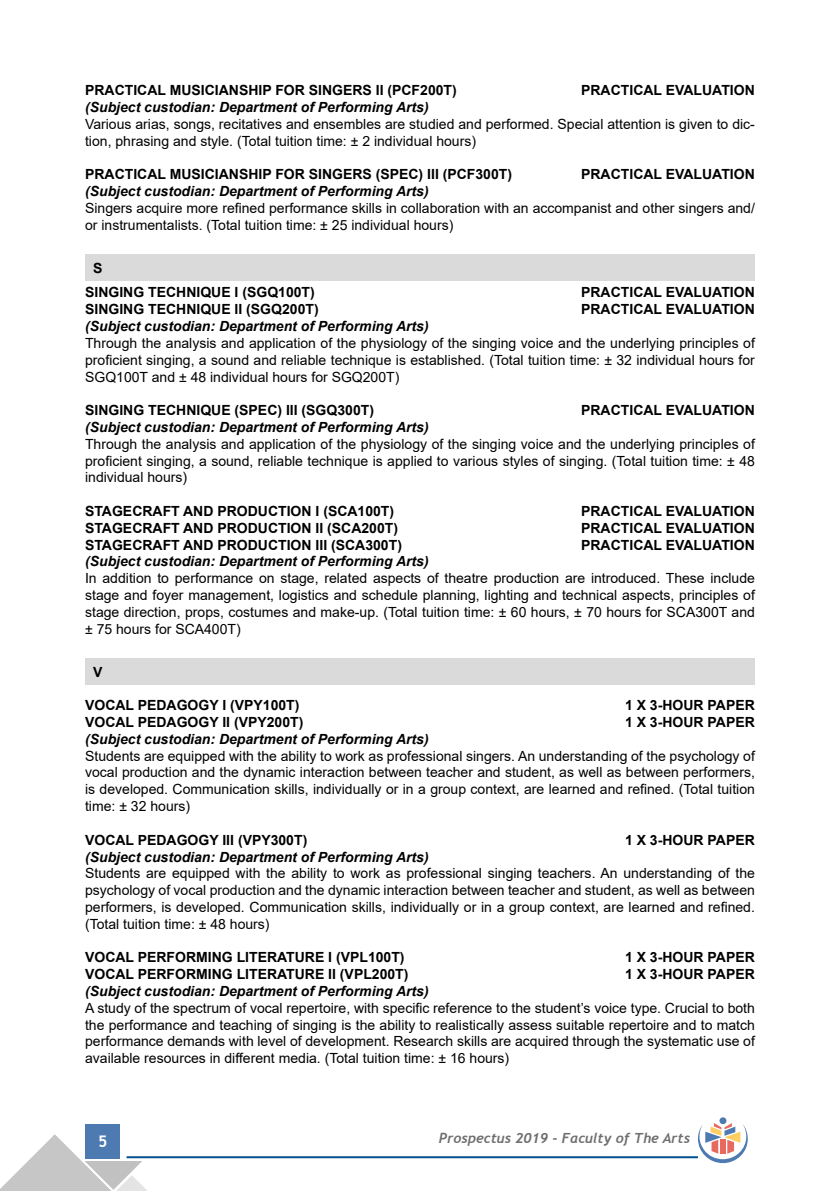
<style>
.page{position:relative;width:840px;height:1191px;background:#fff}
.page>*{position:absolute;margin:0;border:0;box-sizing:border-box;transform-origin:0 0}
.t1{font:700 16px "Trebuchet MS";color:#fff}
.t2{font:14px/16.8px "Arial";color:#000;text-align:justify}
.t3{font:700 14px/24.8px "Arial";color:#000}
.t4{font:italic 700 14px "Arial";color:#000}
.t5{font:italic 700 14px "Trebuchet";color:#706f6f}
</style>
<div class="page">
<div style="left:86px;top:1124px;width:34px;height:34px;background:#4c7ab1"></div>
<hr style="left:126px;top:1156px;width:571px;height:2px;background:#005092">
<svg style="left:0;top:1134px;width:148px;height:57px"></svg>
<div style="left:719px;top:1117px;width:7px;height:7px;background:#4c7ab1;border-radius:50%"></div>
<svg style="left:697px;top:1123px;width:50px;height:40px"></svg>
<div style="left:85px;top:254px;width:669px;height:27px;background:#dadada"></div>
<div style="left:85px;top:658px;width:669px;height:26px;background:#dadada"></div>
<p class="t3" style="left:85px;top:78px;width:373px">PRACTICAL MUSICIANSHIP FOR SINGERS II (PCF200T)</p>
<p class="t3" style="left:581px;top:78px;width:175px">PRACTICAL EVALUATION</p>
<p class="t4" style="left:85px;top:98px;width:345px">(Subject custodian: Department of Performing Arts)</p>
<p class="t2" style="left:85px;top:115px;width:671px">Various arias, songs, recitatives and ensembles are studied and performed. Special attention is given to dic&shy;tion, phrasing and style. (Total tuition time: ± 2 individual hours)</p>
<p class="t3" style="left:85px;top:162px;width:428px">PRACTICAL MUSICIANSHIP FOR SINGERS (SPEC) III (PCF300T)</p>
<p class="t3" style="left:581px;top:162px;width:175px">PRACTICAL EVALUATION</p>
<p class="t4" style="left:85px;top:182px;width:345px">(Subject custodian: Department of Performing Arts)</p>
<p class="t2" style="left:85px;top:199px;width:671px">Singers acquire more refined performance skills in collaboration with an accompanist and other singers and/ or instrumentalists. (Total tuition time: ± 25 individual hours)</p>
<p class="t3" style="left:85px;top:255px;width:231px;text-indent:8px">S<br>SINGING TECHNIQUE I (SGQ100T)</p>
<p class="t3" style="left:581px;top:280px;width:175px">PRACTICAL EVALUATION</p>
<p class="t3" style="left:85px;top:297px;width:235px">SINGING TECHNIQUE II (SGQ200T)</p>
<p class="t3" style="left:581px;top:297px;width:175px">PRACTICAL EVALUATION</p>
<p class="t4" style="left:85px;top:317px;width:345px">(Subject custodian: Department of Performing Arts)</p>
<p class="t2" style="left:85px;top:334px;width:671px">Through the analysis and application of the physiology of the singing voice and the underlying principles of proficient singing, a sound and reliable technique is established. (Total tuition time: ± 32 individual hours for SGQ100T and ± 48 individual hours for SGQ200T)</p>
<p class="t3" style="left:85px;top:398px;width:290px">SINGING TECHNIQUE (SPEC) III (SGQ300T)</p>
<p class="t3" style="left:581px;top:398px;width:175px">PRACTICAL EVALUATION</p>
<p class="t4" style="left:85px;top:418px;width:345px">(Subject custodian: Department of Performing Arts)</p>
<p class="t2" style="left:85px;top:435px;width:671px">Through the analysis and application of the physiology of the singing voice and the underlying principles of proficient singing, a sound, reliable technique is applied to various styles of singing. (Total tuition time: ± 48 individual hours)</p>
<p class="t3" style="left:85px;top:499px;width:310px">STAGECRAFT AND PRODUCTION I (SCA100T)</p>
<p class="t3" style="left:581px;top:499px;width:175px">PRACTICAL EVALUATION</p>
<p class="t3" style="left:85px;top:515px;width:314px">STAGECRAFT AND PRODUCTION II (SCA200T)</p>
<p class="t3" style="left:581px;top:515px;width:175px">PRACTICAL EVALUATION</p>
<p class="t3" style="left:85px;top:532px;width:318px">STAGECRAFT AND PRODUCTION III (SCA300T)</p>
<p class="t3" style="left:581px;top:532px;width:175px">PRACTICAL EVALUATION</p>
<p class="t4" style="left:85px;top:552px;width:345px">(Subject custodian: Department of Performing Arts)</p>
<p class="t2" style="left:85px;top:570px;width:671px">In addition to performance on stage, related aspects of theatre production are introduced. These include stage and foyer management, logistics and schedule planning, lighting and technical aspects, principles of stage direction, props, costumes and make-up. (Total tuition time: ± 60 hours, ± 70 hours for SCA300T and ± 75 hours for SCA400T)</p>
<p class="t3" style="left:93px;top:659px;width:11px">V</p>
<p class="t3" style="left:85px;top:693px;width:216px">VOCAL PEDAGOGY I (VPY100T)</p>
<p class="t3" style="left:624px;top:693px;width:131px">1 X 3-HOUR PAPER</p>
<p class="t3" style="left:85px;top:710px;width:220px">VOCAL PEDAGOGY II (VPY200T)</p>
<p class="t3" style="left:624px;top:710px;width:131px">1 X 3-HOUR PAPER</p>
<p class="t4" style="left:85px;top:729px;width:345px">(Subject custodian: Department of Performing Arts)</p>
<p class="t2" style="left:85px;top:747px;width:671px">Students are equipped with the ability to work as professional singers. An understanding of the psychology of vocal production and the dynamic interaction between teacher and student, as well as between performers, is developed. Communication skills, individually or in a group context, are learned and refined. (Total tuition time: ± 32 hours)</p>
<p class="t3" style="left:85px;top:827px;width:223px">VOCAL PEDAGOGY III (VPY300T)</p>
<p class="t3" style="left:624px;top:827px;width:131px">1 X 3-HOUR PAPER</p>
<p class="t4" style="left:85px;top:847px;width:345px">(Subject custodian: Department of Performing Arts)</p>
<p class="t2" style="left:85px;top:865px;width:671px">Students are equipped with the ability to work as professional singing teachers. An understanding of the psychology of vocal production and the dynamic interaction between teacher and student, as well as between performers, is developed. Communication skills, individually or in a group context, are learned and refined. (Total tuition time: ± 48 hours)</p>
<p class="t3" style="left:85px;top:945px;width:321px">VOCAL PERFORMING LITERATURE I (VPL100T)</p>
<p class="t3" style="left:624px;top:945px;width:131px">1 X 3-HOUR PAPER</p>
<p class="t3" style="left:85px;top:962px;width:325px">VOCAL PERFORMING LITERATURE II (VPL200T)</p>
<p class="t3" style="left:624px;top:962px;width:131px">1 X 3-HOUR PAPER</p>
<p class="t4" style="left:85px;top:981px;width:345px">(Subject custodian: Department of Performing Arts)</p>
<p class="t2" style="left:85px;top:999px;width:671px">A study of the spectrum of vocal repertoire, with specific reference to the student’s voice type. Crucial to both the performance and teaching of singing is the ability to realistically assess suitable repertoire and to match performance demands with level of development. Research skills are acquired through the systematic use of available resources in different media. (Total tuition time: ± 16 hours)</p>
<p class="t1" style="left:98px;top:1131px;width:11px">5</p>
<p class="t5" style="left:438px;top:1129px;width:252px">Prospectus 2019 - Faculty of The Arts</p>
</div>
